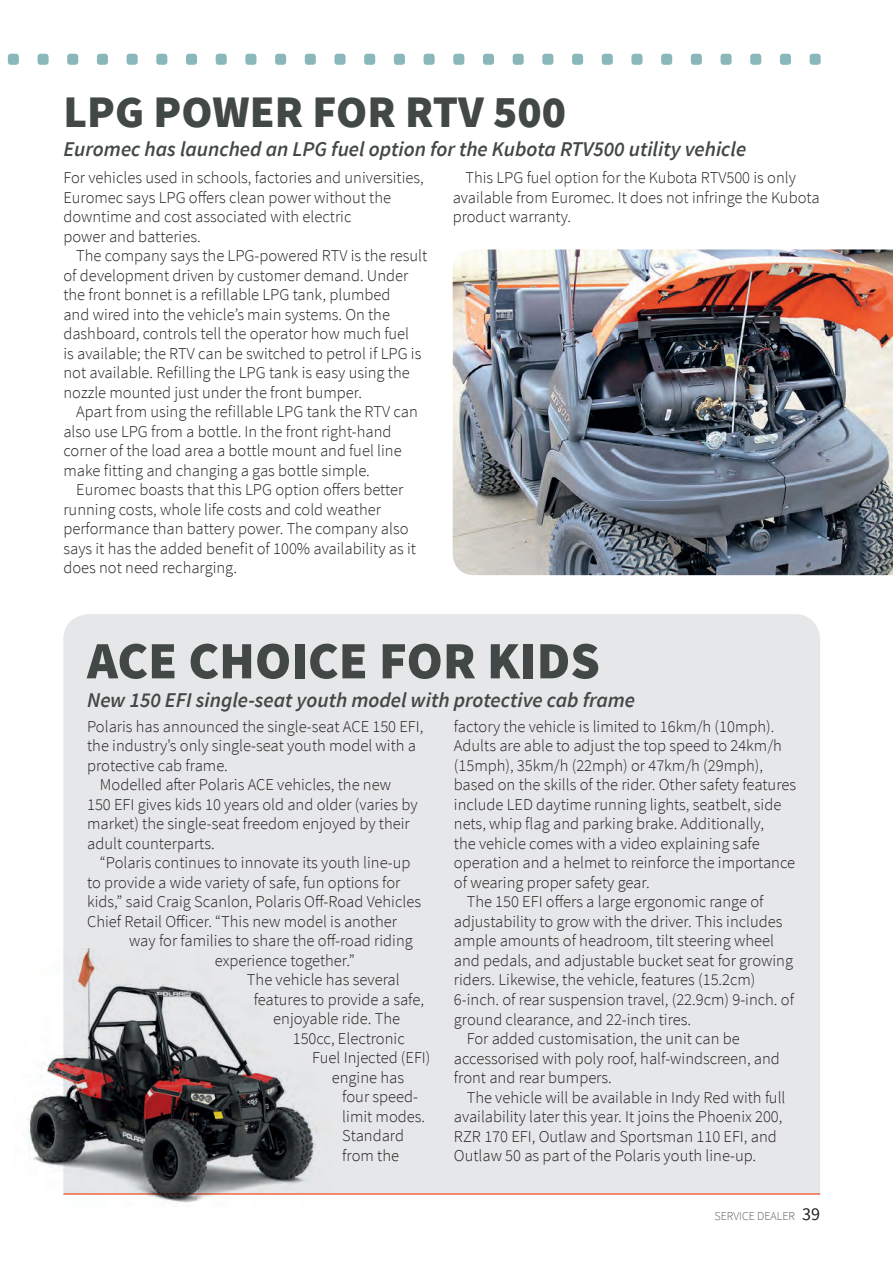
<style>
.page{position:relative;width:893px;height:1263px;background:#fff}
.page>*{position:absolute;margin:0;border:0;box-sizing:border-box;transform-origin:0 0}
.t1{font:900 52.5px "Source Sans Pro";color:#424846}
.t2{font:900 45px "Source Sans Pro";color:#424846}
.subhead{font:italic 600 21px "Source Sans Pro";color:#424846}
.Body_Copy{font:300 16.5px/19.5px "Source Sans Pro";color:#231f20}
.Body_Copy_No_Ind{font:300 16.5px/19.5px "Source Sans Pro";color:#231f20}
.t3{font:200 12px "Source Sans Pro";color:#231f20}
.s1{font-weight:400;font-size:18px}
</style>
<div class="page">
<div style="left:512px;top:54px;width:11px;height:11px;background:#8ab8ba;border-radius:3px"></div>
<div style="left:542px;top:54px;width:11px;height:11px;background:#8ab8ba;border-radius:3px"></div>
<div style="left:8px;top:54px;width:11px;height:11px;background:#8ab8ba;border-radius:3px"></div>
<div style="left:572px;top:54px;width:11px;height:11px;background:#8ab8ba;border-radius:3px"></div>
<div style="left:38px;top:54px;width:11px;height:11px;background:#8ab8ba;border-radius:3px"></div>
<div style="left:601px;top:54px;width:11px;height:11px;background:#8ab8ba;border-radius:3px"></div>
<div style="left:67px;top:54px;width:11px;height:11px;background:#8ab8ba;border-radius:3px"></div>
<div style="left:631px;top:54px;width:11px;height:11px;background:#8ab8ba;border-radius:3px"></div>
<div style="left:97px;top:54px;width:11px;height:11px;background:#8ab8ba;border-radius:3px"></div>
<div style="left:661px;top:54px;width:11px;height:11px;background:#8ab8ba;border-radius:3px"></div>
<div style="left:127px;top:54px;width:11px;height:11px;background:#8ab8ba;border-radius:3px"></div>
<div style="left:690px;top:54px;width:11px;height:11px;background:#8ab8ba;border-radius:3px"></div>
<div style="left:156px;top:54px;width:11px;height:11px;background:#8ab8ba;border-radius:3px"></div>
<div style="left:720px;top:54px;width:11px;height:11px;background:#8ab8ba;border-radius:3px"></div>
<div style="left:186px;top:54px;width:11px;height:11px;background:#8ab8ba;border-radius:3px"></div>
<div style="left:750px;top:54px;width:11px;height:11px;background:#8ab8ba;border-radius:3px"></div>
<div style="left:216px;top:54px;width:11px;height:11px;background:#8ab8ba;border-radius:3px"></div>
<div style="left:779px;top:54px;width:12px;height:11px;background:#8ab8ba;border-radius:3px"></div>
<div style="left:245px;top:54px;width:11px;height:11px;background:#8ab8ba;border-radius:3px"></div>
<div style="left:809px;top:54px;width:11px;height:11px;background:#8ab8ba;border-radius:3px"></div>
<div style="left:275px;top:54px;width:11px;height:11px;background:#8ab8ba;border-radius:3px"></div>
<div style="left:305px;top:54px;width:11px;height:11px;background:#8ab8ba;border-radius:3px"></div>
<div style="left:334px;top:54px;width:11px;height:11px;background:#8ab8ba;border-radius:3px"></div>
<div style="left:364px;top:54px;width:11px;height:11px;background:#8ab8ba;border-radius:3px"></div>
<div style="left:394px;top:54px;width:11px;height:11px;background:#8ab8ba;border-radius:3px"></div>
<div style="left:423px;top:54px;width:11px;height:11px;background:#8ab8ba;border-radius:3px"></div>
<div style="left:453px;top:54px;width:11px;height:11px;background:#8ab8ba;border-radius:3px"></div>
<div style="left:483px;top:54px;width:11px;height:11px;background:#8ab8ba;border-radius:3px"></div>
<img style="left:452px;top:249px;width:440px;height:326px">
<div style="left:63px;top:614px;width:757px;height:579px;background:#e6e7e9"></div>
<hr style="left:63px;top:1193px;width:757px;height:1px;background:#f26a48">
<img style="left:27px;top:949px;width:303px;height:257px">
<p class="t2" style="left:63px;top:83px;width:504px">LPG POWER FOR RTV 500</p>
<p class="subhead" style="left:63px;top:136px;width:684px">Euromec has launched an LPG fuel option for the Kubota RTV500 utility vehicle</p>
<p class="Body_Copy_No_Ind" style="left:63px;top:168px;width:362px">For vehicles used in schools, factories and universities, Euromec says LPG offers clean power without the downtime and cost associated with electric<br>power and batteries.</p>
<p class="Body_Copy" style="left:63px;top:246px;width:365px;text-indent:13px">The company says the LPG-powered RTV is the result of development driven by customer demand. Under the front bonnet is a refillable LPG tank, plumbed<br>and wired into the vehicle’s main systems. On the dashboard, controls tell the operator how much fuel<br>is available; the RTV can be switched to petrol if LPG is not available. Refilling the LPG tank is easy using the nozzle mounted just under the front bumper.</p>
<p class="Body_Copy" style="left:63px;top:402px;width:356px;text-indent:13px">Apart from using the refillable LPG tank the RTV can also use LPG from a bottle. In the front right-hand corner of the load area a bottle mount and fuel line make fitting and changing a gas bottle simple.</p>
<p class="Body_Copy" style="left:63px;top:480px;width:354px;text-indent:13px">Euromec boasts that this LPG option offers better running costs, whole life costs and cold weather performance than battery power. The company also says it has the added benefit of 100% availability as it does not need recharging.</p>
<p class="Body_Copy" style="left:452px;top:168px;width:368px;text-indent:13px">This LPG fuel option for the Kubota RTV500 is only available from Euromec. It does not infringe the Kubota product warranty.</p>
<p class="t1" style="left:87px;top:627px;width:514px">ACE CHOICE FOR KIDS</p>
<p class="subhead" style="left:87px;top:686px;width:549px">New 150 EFI single-seat youth model with protective cab frame</p>
<p class="Body_Copy_No_Ind" style="left:87px;top:716px;width:338px">Polaris has announced the single-seat ACE 150 EFI, the industry’s only single-seat youth model with a protective cab frame.</p>
<p class="Body_Copy" style="left:87px;top:775px;width:332px;text-indent:13px">Modelled after Polaris ACE vehicles, the new 150 EFI gives kids 10 years old and older (varies by market) the single-seat freedom enjoyed by their adult counterparts.</p>
<p class="Body_Copy" style="left:100px;top:853px;width:312px">“Polaris continues to innovate its youth line-up</p>
<p class="Body_Copy" style="left:87px;top:872px;width:315px">to provide a wide variety of safe, fun options for</p>
<p class="Body_Copy" style="left:87px;top:892px;width:335px">kids,” said Craig Scanlon, Polaris Off-Road Vehicles</p>
<p class="Body_Copy" style="left:87px;top:911px;width:311px">Chief Retail Officer. “This new model is another</p>
<p class="Body_Copy" style="left:129px;top:931px;width:285px">way for families to share the off-road riding</p>
<p class="Body_Copy" style="left:215px;top:950px;width:141px">experience together.”</p>
<p class="Body_Copy" style="left:247px;top:970px;width:154px">The vehicle has several</p>
<p class="Body_Copy" style="left:254px;top:989px;width:172px">features to provide a safe,</p>
<p class="Body_Copy" style="left:273px;top:1009px;width:128px">enjoyable ride. The</p>
<p class="Body_Copy" style="left:293px;top:1029px;width:113px">150cc, Electronic</p>
<p class="Body_Copy" style="left:312px;top:1048px;width:120px">Fuel Injected (EFI)</p>
<p class="Body_Copy" style="left:332px;top:1068px;width:74px">engine has</p>
<p class="Body_Copy" style="left:342px;top:1087px;width:77px">four speed-</p>
<p class="Body_Copy" style="left:342px;top:1107px;width:84px">limit modes.</p>
<p class="Body_Copy" style="left:342px;top:1126px;width:63px">Standard</p>
<p class="Body_Copy" style="left:342px;top:1146px;width:58px">from the</p>
<p class="Body_Copy" style="left:454px;top:717px;width:343px">factory the vehicle is limited to 16km/h (10mph).<br>Adults are able to adjust the top speed to 24km/h (15mph), 35km/h (22mph) or 47km/h (29mph), based on the skills of the rider. Other safety features include LED daytime running lights, seatbelt, side nets, whip flag and parking brake. Additionally,<br>the vehicle comes with a video explaining safe operation and a helmet to reinforce the importance of wearing proper safety gear.</p>
<p class="Body_Copy" style="left:454px;top:892px;width:341px;text-indent:13px">The 150 EFI offers a large ergonomic range of adjustability to grow with the driver. This includes ample amounts of headroom, tilt steering wheel and pedals, and adjustable bucket seat for growing riders. Likewise, the vehicle, features (15.2cm)<br>6-inch. of rear suspension travel, (22.9cm) 9-inch. of ground clearance, and 22-inch tires.</p>
<p class="Body_Copy" style="left:454px;top:1029px;width:327px;text-indent:13px">For added customisation, the unit can be accessorised with poly roof, half-windscreen, and front and rear bumpers.</p>
<p class="Body_Copy" style="left:454px;top:1087px;width:333px;text-indent:13px">The vehicle will be available in Indy Red with full availability later this year. It joins the Phoenix 200, RZR 170 EFI, Outlaw and Sportsman 110 EFI, and Outlaw 50 as part of the Polaris youth line-up.</p>
<p class="t3" style="left:714px;top:1208px;width:107px">SERVICE DEALER <span class="s1">39</span></p>
</div>
